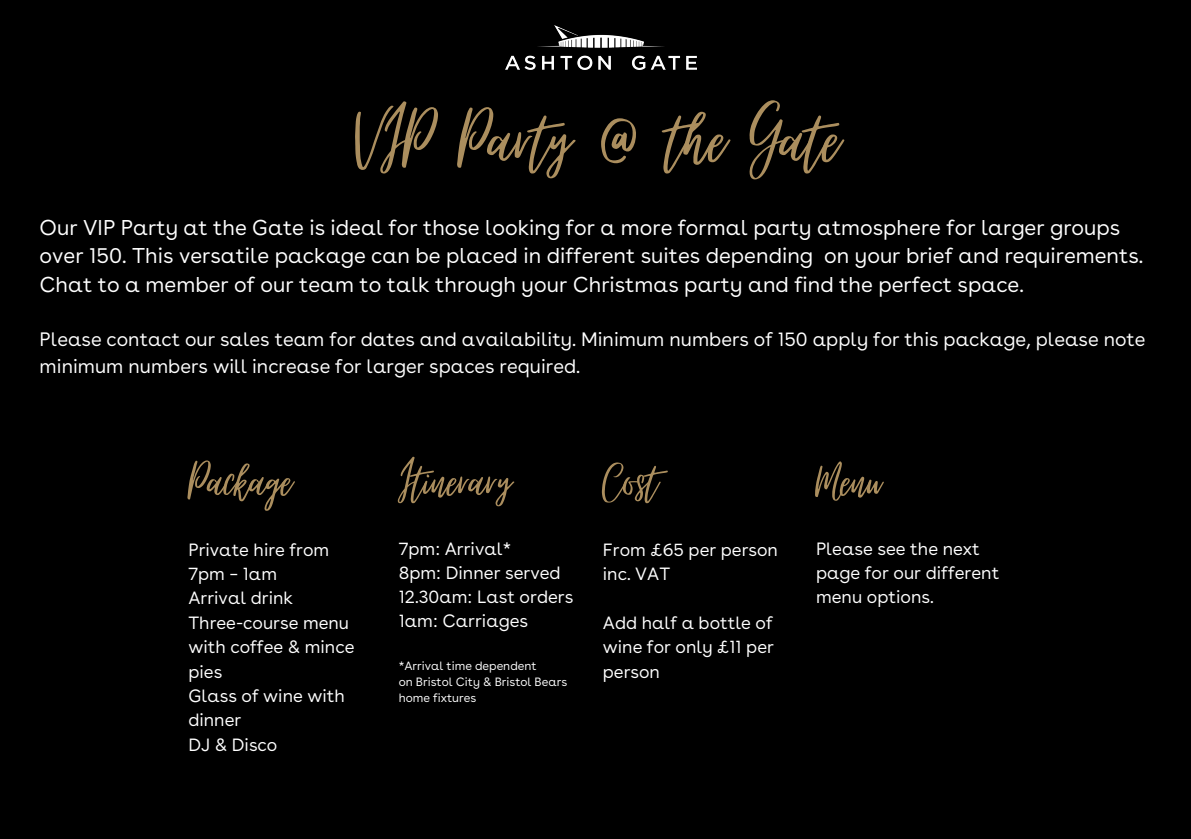
<style>
.page{position:relative;width:1191px;height:839px;background:#fff}
.page>*{position:absolute;margin:0;border:0;box-sizing:border-box;transform-origin:0 0}
.t1{font:98px "Virtual";color:#ab8e5e}
.t2{font:63.2px "Virtual";color:#ab8e5e}
.t3{font:21.4px/28.4px "Buenos Aires";color:#fff}
.t4{font:19.4px/27px "Buenos Aires";color:#fff}
.t5{font:17.8px/24.4px "Buenos Aires";color:#fff}
.t6{font:12px/16px "Buenos Aires";color:#fff}
</style>
<div class="page">
<div style="left:0;top:0;width:1191px;height:838px;background:#000"></div>
<img style="left:506px;top:26px;width:190px;height:43px">
<h1 class="t1" style="left:351px;top:87px;width:490px">VIP Party @ the Gate</h1>
<h3 class="t3" style="left:40px;top:213px;width:1105px">Our VIP Party at the Gate is ideal for those looking for a more formal party atmosphere for larger groups over 150. This versatile package can be placed in different suites depending on your brief and requirements.<br>Chat to a member of our team to talk through your Christmas party and find the perfect space.</h3>
<h3 class="t4" style="left:40px;top:325px;width:1108px">Please contact our sales team for dates and availability. Minimum numbers of 150 apply for this package, please note minimum numbers will increase for larger spaces required.</h3>
<h2 class="t2" style="left:188px;top:447px;width:105px">Package</h2>
<h4 class="t5" style="left:188px;top:537px;width:168px">Private hire from<br>7pm – 1am<br>Arrival drink<br>Three-course menu with coffee &amp; mince pies<br>Glass of wine with dinner<br>DJ &amp; Disco</h4>
<h2 class="t2" style="left:399px;top:447px;width:114px">Itinerary</h2>
<h4 class="t5" style="left:399px;top:536px;width:176px">7pm: Arrival*<br>8pm: Dinner served<br>12.30am: Last orders<br>1am: Carriages</h4>
<p class="t6" style="left:399px;top:657px;width:170px">*Arrival time dependent<br>on Bristol City &amp; Bristol Bears home fixtures</p>
<p class="t2" style="left:603px;top:447px;width:56px">Cost</p>
<p class="t5" style="left:603px;top:537px;width:177px">From £65 per person inc. VAT</p>
<h2 class="t5" style="left:603px;top:610px;width:173px;text-align:justify">Add half a bottle of wine for only £11 per person</h2>
<h4 class="t2" style="left:816px;top:447px;width:66px">Menu</h4>
<h4 class="t5" style="left:816px;top:536px;width:185px">Please see the next page for our different menu options.</h4>
</div>
